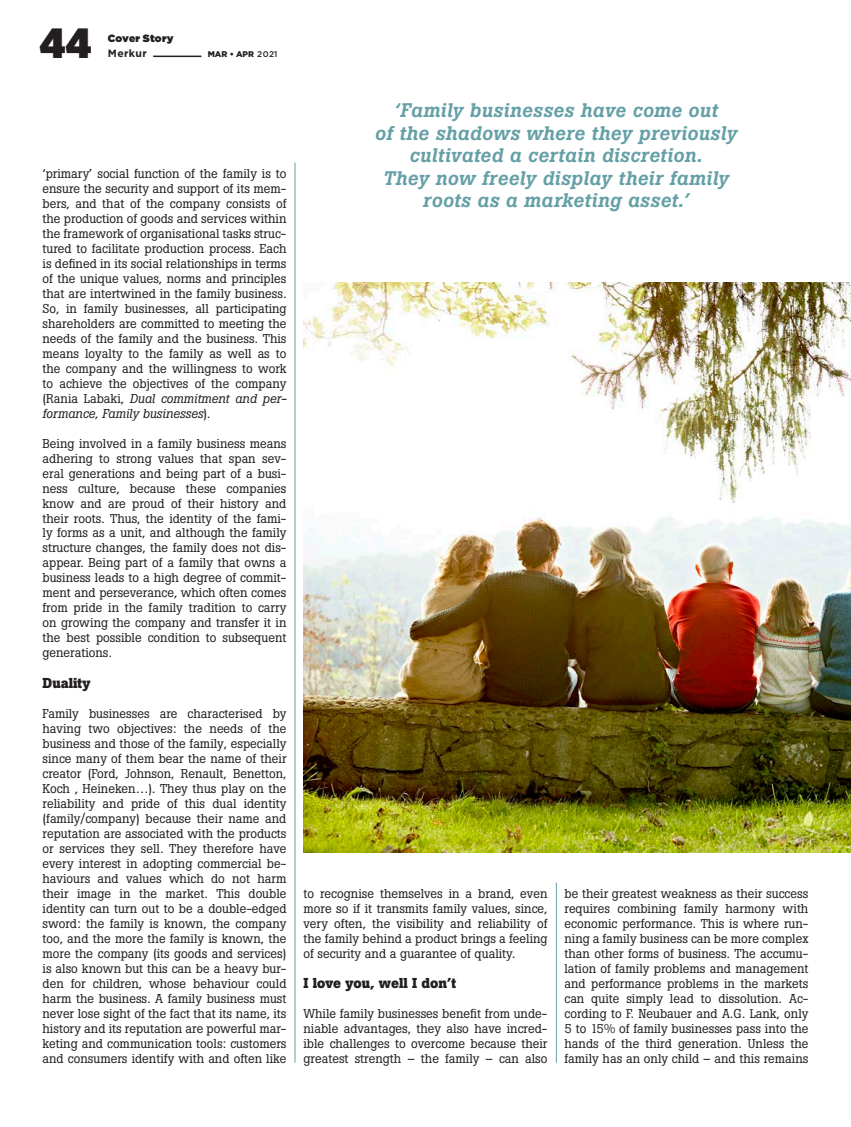
<style>
.page{position:relative;width:851px;height:1127px;background:#fff}
.page>*{position:absolute;margin:0;border:0;box-sizing:border-box;transform-origin:0 0}
.t1{font:900 42px "Gotham Narrow";color:#231f20}
.t2{font:italic 500 19.5px/22.5px "Boton";letter-spacing:.02em;color:#65a0a6;text-align:center}
.t3{font:700 14.25px "Boton";color:#231f20}
.t4{font:12.75px/15px "Boton";color:#231f20;text-align:justify}
.t5{font:10.5px "Gotham Ultra";letter-spacing:.02em;color:#231f20}
.t6{font:700 10.5px "Gotham";letter-spacing:.035em;color:#231f20}
.t7{font:900 8.25px "Gotham";color:#231f20}
.s1{font-weight:500}
.s2{font-style:italic}
</style>
<div class="page">
<hr style="left:153px;top:56px;width:48px;height:1px;background:#231f20">
<hr style="left:294px;top:163px;width:1px;height:900px;background:#65a0a6">
<img style="left:303px;top:283px;width:547px;height:570px">
<hr style="left:556px;top:883px;width:1px;height:180px;background:#65a0a6">
<h1 class="t1" style="left:40px;top:14px;width:53px">44</h1>
<p class="t5" style="left:108px;top:33px;width:67px">Cover Story</p>
<p class="t6" style="left:108px;top:48px;width:40px">Merkur</p>
<p class="t7" style="left:208px;top:50px;width:71px">MAR • APR <span class="s1">2021</span></p>
<p class="t4" style="left:43px;top:166px;width:246px">‘primary’ social function of the family is to ensure the security and support of its mem&shy;bers, and that of the company consists of the production of goods and services within the framework of organisational tasks struc&shy;tured to facilitate production process. Each is defined in its social relationships in terms of the unique values, norms and principles that are intertwined in the family business.<br>So, in family businesses, all participating shareholders are committed to meeting the needs of the family and the business. This means loyalty to the family as well as to the company and the willingness to work to achieve the objectives of the company (Rania Labaki, <span class="s2">Dual commitment and per&shy;formance, Family businesses</span>).</p>
<p class="t4" style="left:43px;top:435px;width:245px">Being involved in a family business means adhering to strong values that span sev&shy;eral generations and being part of a busi&shy;ness culture, because these companies know and are proud of their history and their roots. Thus, the identity of the fami&shy;ly forms as a unit, and although the family structure changes, the family does not dis&shy;appear. Being part of a family that owns a business leads to a high degree of commit&shy;ment and perseverance, which often comes from pride in the family tradition to carry on growing the company and transfer it in the best possible condition to subsequent generations.</p>
<p class="t3" style="left:43px;top:674px;width:49px">Duality</p>
<p class="t4" style="left:43px;top:706px;width:245px">Family businesses are characterised by having two objectives: the needs of the business and those of the family, especially since many of them bear the name of their creator (Ford, Johnson, Renault, Benetton, Koch , Heineken…). They thus play on the reliability and pride of this dual identity (family/company) because their name and reputation are associated with the products or services they sell. They therefore have every interest in adopting commercial be&shy;haviours and values which do not harm their image in the market. This double identity can turn out to be a double-edged sword: the family is known, the company too, and the more the family is known, the more the company (its goods and services) is also known but this can be a heavy bur&shy;den for children, whose behaviour could harm the business. A family business must never lose sight of the fact that its name, its history and its reputation are powerful mar&shy;keting and communication tools: customers and consumers identify with and often like</p>
<h2 class="t2" style="left:375px;top:99px;width:364px">‘Family businesses have come out<br>of the shadows where they previously cultivated a certain discretion.<br>They now freely display their family roots as a marketing asset.’</h2>
<p class="t4" style="left:303px;top:886px;width:245px">to recognise themselves in a brand, even more so if it transmits family values, since, very often, the visibility and reliability of the family behind a product brings a feeling of security and a guarantee of quality.</p>
<p class="t3" style="left:303px;top:974px;width:154px">I love you, well I don’t</p>
<p class="t4" style="left:303px;top:1006px;width:245px">While family businesses benefit from unde&shy;niable advantages, they also have incred&shy;ible challenges to overcome because their greatest strength – the family – can also</p>
<p class="t4" style="left:564px;top:886px;width:245px">be their greatest weakness as their success requires combining family harmony with economic performance. This is where run&shy;ning a family business can be more complex than other forms of business. The accumu&shy;lation of family problems and management and performance problems in the markets can quite simply lead to dissolution. Ac&shy;cording to F. Neubauer and A.G. Lank, only 5 to 15% of family businesses pass into the hands of the third generation. Unless the family has an only child – and this remains</p>
</div>
